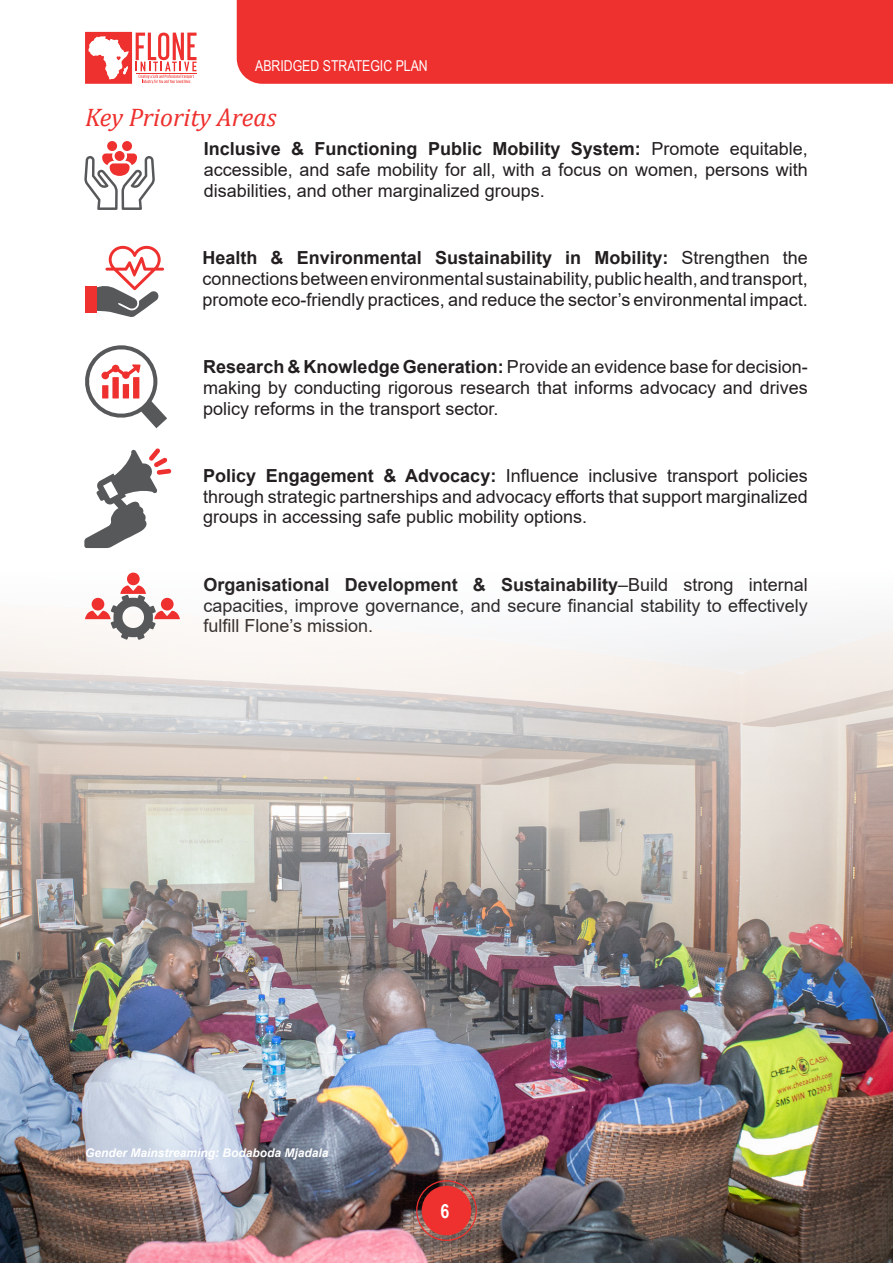
<style>
.page{position:relative;width:893px;height:1263px;background:#fff}
.page>*{position:absolute;margin:0;border:0;box-sizing:border-box;transform-origin:0 0}
.t1{font:italic 25.5px "Cambria";color:#ee302e}
.t2{font:700 19.5px "Arial Narrow";color:#fff}
.t3{font:18px/20.7px "Arial";color:#231f20;text-align:justify}
.t4{font:15px "Arial Narrow";color:#fff}
.t5{font:italic 700 12px "Arial";color:#fff}
.s1{font-weight:700}
</style>
<div class="page">
<img style="left:0;top:575px;width:893px;height:688px">
<svg style="left:84px;top:141px;width:71px;height:69px"></svg>
<div style="left:85px;top:286px;width:12px;height:26px;background:#ee302e"></div>
<svg style="left:93px;top:245px;width:71px;height:72px"></svg>
<svg style="left:85px;top:345px;width:82px;height:83px"></svg>
<div style="left:127px;top:572px;width:13px;height:13px;background:#ee302e;border-radius:50%"></div>
<svg style="left:85px;top:585px;width:95px;height:55px"></svg>
<svg style="left:84px;top:448px;width:87px;height:100px"></svg>
<div style="left:422px;top:1186px;width:49px;height:49px;background:#ee302e;border-radius:50%"></div>
<div style="left:416px;top:1180px;width:61px;height:61px;border:1px solid #ee302e;border-radius:50%"></div>
<div style="left:237px;top:0;width:655px;height:84px;background:#ee302e"></div>
<svg style="left:892px;top:0;width:1px;height:84px"></svg>
<svg style="left:85px;top:32px;width:112px;height:52px"></svg>
<p class="t4" style="left:255px;top:55px;width:174px">ABRIDGED STRATEGIC PLAN</p>
<h1 class="t1" style="left:85px;top:99px;width:193px">Key Priority Areas</h1>
<p class="t3" style="left:204px;top:139px;width:606px"><span class="s1">Inclusive &amp; Functioning Public Mobility System:</span> Promote equitable, accessible, and safe mobility for all, with a focus on women, persons with disabilities, and other marginalized groups.</p>
<p class="t3" style="left:202px;top:247px;width:607px"><span class="s1">Health &amp; Environmental Sustainability in Mobility:</span> Strengthen the connections between environmental sustainability, public health, and transport, promote eco-friendly practices, and reduce the sector’s environmental impact.</p>
<p class="t3" style="left:203px;top:356px;width:606px"><span class="s1">Research &amp; Knowledge Generation:</span> Provide an evidence base for decision&shy;making by conducting rigorous research that informs advocacy and drives policy reforms in the transport sector.</p>
<p class="t3" style="left:203px;top:465px;width:606px"><span class="s1">Policy Engagement &amp; Advocacy:</span> Influence inclusive transport policies through strategic partnerships and advocacy efforts that support marginalized groups in accessing safe public mobility options.</p>
<p class="t3" style="left:203px;top:574px;width:606px"><span class="s1">Organisational Development &amp; Sustainability</span>–Build strong internal capacities, improve governance, and secure financial stability to effectively fulfill Flone’s mission.</p>
<p class="t5" style="left:85px;top:1144px;width:245px">Gender Mainstreaming: Bodaboda Mjadala</p>
<p class="t2" style="left:440px;top:1196px;width:10px">6</p>
</div>
